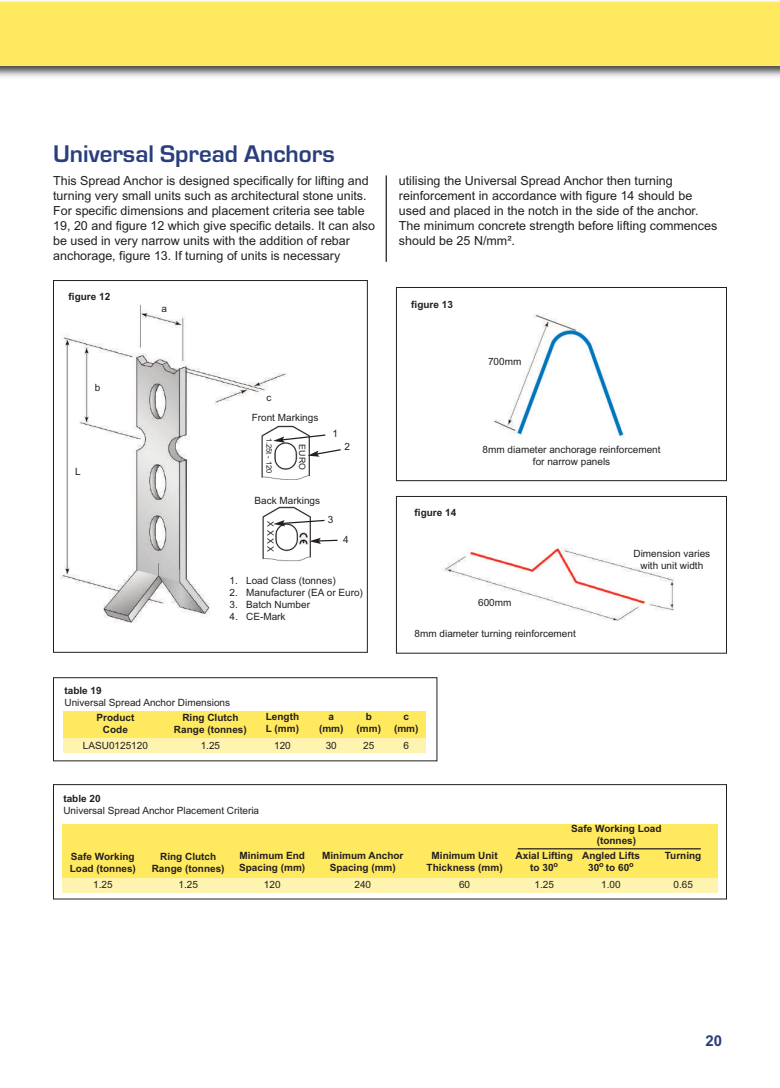
<style>
.page{position:relative;width:780px;height:1088px;background:#fff}
.page>*{position:absolute;margin:0;border:0;box-sizing:border-box;transform-origin:0 0}
.t1{font:700 25px "Eurostile";color:#293e7c}
.t2{font:700 15px "Arial";color:#293e7c}
.t3{font:12.5px/15px "Arial";color:#231f20}
.t4{font:10px/12px "Arial";color:#231f20;text-align:center}
.t5{font:700 10px/12px "Arial";color:#231f20;text-align:center}
.t6{font:8.75px "Arial";letter-spacing:.14em;color:#231f20}
.t7{font:7.5px "Arial";color:#231f20}
</style>
<div class="page">
<div style="left:53px;top:677px;width:384px;height:84px;border:1px solid #231f20"></div>
<div style="left:396px;top:496px;width:330px;height:157px;border:1px solid #231f20"></div>
<div style="left:396px;top:287px;width:330px;height:194px;border:1px solid #231f20"></div>
<div style="left:53px;top:280px;width:314px;height:373px;border:1px solid #231f20"></div>
<img style="left:0;top:1px;width:780px;height:76px">
<div style="left:0;top:2px;width:780px;height:64px;background:#ffe95f"></div>
<hr style="left:385px;top:175px;width:2px;height:87px;background:#231f20">
<img style="left:61px;top:304px;width:225px;height:319px">
<img style="left:443px;top:548px;width:231px;height:73px">
<img style="left:494px;top:314px;width:130px;height:123px">
<div style="left:63px;top:712px;width:105px;height:27px;background:#ffe95f"></div>
<div style="left:168px;top:712px;width:85px;height:27px;background:#ffe95f"></div>
<div style="left:253px;top:712px;width:59px;height:27px;background:#ffe95f"></div>
<div style="left:312px;top:712px;width:38px;height:27px;background:#ffe95f"></div>
<div style="left:350px;top:712px;width:37px;height:27px;background:#ffe95f"></div>
<div style="left:387px;top:712px;width:38px;height:27px;background:#ffe95f"></div>
<div style="left:63px;top:739px;width:105px;height:14px;background:#fff3b0"></div>
<div style="left:168px;top:739px;width:85px;height:14px;background:#fff3b0"></div>
<div style="left:253px;top:739px;width:59px;height:14px;background:#fff3b0"></div>
<div style="left:312px;top:739px;width:38px;height:14px;background:#fff3b0"></div>
<div style="left:350px;top:739px;width:37px;height:14px;background:#fff3b0"></div>
<div style="left:387px;top:739px;width:38px;height:14px;background:#fff3b0"></div>
<div style="left:53px;top:784px;width:673px;height:115px;border:1px solid #231f20"></div>
<div style="left:63px;top:824px;width:80px;height:26px;background:#ffe95f"></div>
<div style="left:143px;top:824px;width:90px;height:26px;background:#ffe95f"></div>
<div style="left:233px;top:824px;width:78px;height:26px;background:#ffe95f"></div>
<div style="left:311px;top:824px;width:103px;height:26px;background:#ffe95f"></div>
<div style="left:414px;top:824px;width:101px;height:26px;background:#ffe95f"></div>
<div style="left:515px;top:824px;width:202px;height:26px;background:#ffe95f"></div>
<div style="left:63px;top:850px;width:80px;height:28px;background:#ffe95f"></div>
<div style="left:143px;top:850px;width:90px;height:28px;background:#ffe95f"></div>
<div style="left:233px;top:850px;width:78px;height:28px;background:#ffe95f"></div>
<div style="left:311px;top:850px;width:103px;height:28px;background:#ffe95f"></div>
<div style="left:414px;top:850px;width:101px;height:28px;background:#ffe95f"></div>
<div style="left:515px;top:850px;width:58px;height:28px;background:#ffe95f"></div>
<div style="left:573px;top:850px;width:75px;height:28px;background:#ffe95f"></div>
<div style="left:648px;top:850px;width:69px;height:28px;background:#ffe95f"></div>
<div style="left:63px;top:878px;width:80px;height:14px;background:#fff3b0"></div>
<div style="left:143px;top:878px;width:90px;height:14px;background:#fff3b0"></div>
<div style="left:233px;top:878px;width:78px;height:14px;background:#fff3b0"></div>
<div style="left:311px;top:878px;width:103px;height:14px;background:#fff3b0"></div>
<div style="left:414px;top:878px;width:101px;height:14px;background:#fff3b0"></div>
<div style="left:515px;top:878px;width:58px;height:14px;background:#fff3b0"></div>
<div style="left:573px;top:878px;width:75px;height:14px;background:#fff3b0"></div>
<div style="left:648px;top:878px;width:69px;height:14px;background:#fff3b0"></div>
<hr style="left:518px;top:848px;width:182px;height:1px;background:#231f20">
<div style="left:232px;top:502px;width:84px;height:89px;background:#fff"></div>
<img style="left:262px;top:506px;width:49px;height:56px">
<div style="left:231px;top:421px;width:84px;height:63px;background:#fff"></div>
<img style="left:261px;top:425px;width:49px;height:55px">
<div style="left:299px;top:524px;width:9px;height:29px;background:#fff"></div>
<svg style="left:273px;top:434px;width:68px;height:23px"></svg>
<svg style="left:299px;top:533px;width:39px;height:12px"></svg>
<svg style="left:273px;top:519px;width:52px;height:7px"></svg>
<h1 class="t1" style="left:53px;top:139px;width:283px">Universal Spread Anchors</h1>
<p class="t3" style="left:53px;top:173px;width:323px">This Spread Anchor is designed specifically for lifting and turning very small units such as architectural stone units.<br>For specific dimensions and placement criteria see table 19, 20 and figure 12 which give specific details. It can also be used in very narrow units with the addition of rebar anchorage, figure 13. If turning of units is necessary</p>
<p class="t3" style="left:399px;top:173px;width:320px">utilising the Universal Spread Anchor then turning reinforcement in accordance with figure 14 should be used and placed in the notch in the side of the anchor.<br>The minimum concrete strength before lifting commences should be 25 N/mm².</p>
<p class="t5" style="left:69px;top:290px;width:43px">figure 12</p>
<p class="t5" style="left:411px;top:298px;width:43px">figure 13</p>
<p class="t4" style="left:161px;top:303px;width:7px">a</p>
<p class="t4" style="left:95px;top:382px;width:7px">b</p>
<p class="t4" style="left:75px;top:465px;width:7px">L</p>
<p class="t4" style="left:266px;top:392px;width:6px">c</p>
<p class="t4" style="left:252px;top:412px;width:68px">Front Markings</p>
<p class="t7" style="left:273px;top:438px;width:37px;rotate:90deg">1.25t - 120</p>
<p class="t6" style="left:307px;top:444px;width:27px;rotate:90deg">EURO</p>
<p class="t4" style="left:332px;top:427px;width:7px">1</p>
<p class="t4" style="left:344px;top:441px;width:7px">2</p>
<p class="t4" style="left:254px;top:494px;width:67px">Back Markings</p>
<p class="t6" style="left:276px;top:521px;width:32px;rotate:90deg">XXXX</p>
<p class="t4" style="left:328px;top:513px;width:7px">3</p>
<p class="t4" style="left:343px;top:533px;width:7px">4</p>
<p class="t4" style="left:229px;top:574px;width:108px">1. Load Class (tonnes)</p>
<p class="t4" style="left:229px;top:586px;width:135px">2. Manufacturer (EA or Euro)</p>
<p class="t4" style="left:229px;top:598px;width:82px">3. Batch Number</p>
<p class="t4" style="left:229px;top:610px;width:58px">4. CE-Mark</p>
<p class="t5" style="left:64px;top:684px;width:39px">table 19</p>
<p class="t4" style="left:64px;top:696px;width:167px">Universal Spread Anchor Dimensions</p>
<p class="t4" style="left:488px;top:356px;width:35px">700mm</p>
<p class="t5" style="left:414px;top:506px;width:43px">figure 14</p>
<p class="t4" style="left:482px;top:444px;width:179px">8mm diameter anchorage reinforcement for narrow panels</p>
<p class="t4" style="left:633px;top:547px;width:78px">Dimension varies with unit width</p>
<p class="t4" style="left:478px;top:597px;width:35px">600mm</p>
<p class="t4" style="left:414px;top:627px;width:163px">8mm diameter turning reinforcement</p>
<p class="t5" style="left:96px;top:712px;width:39px">Product<br>Code</p>
<p class="t5" style="left:174px;top:712px;width:74px">Ring Clutch<br>Range (tonnes)</p>
<p class="t5" style="left:266px;top:711px;width:35px;text-align:left">Length<br>L (mm)</p>
<p class="t5" style="left:319px;top:711px;width:26px">a (mm)</p>
<p class="t5" style="left:356px;top:711px;width:26px">b (mm)</p>
<p class="t5" style="left:394px;top:711px;width:26px">c (mm)</p>
<p class="t4" style="left:83px;top:739px;width:67px">LASU0125120</p>
<p class="t4" style="left:201px;top:739px;width:21px">1.25</p>
<p class="t4" style="left:274px;top:739px;width:18px">120</p>
<p class="t4" style="left:326px;top:739px;width:13px">30</p>
<p class="t4" style="left:363px;top:739px;width:13px">25</p>
<p class="t4" style="left:403px;top:739px;width:7px">6</p>
<p class="t5" style="left:63px;top:793px;width:39px">table 20</p>
<p class="t4" style="left:63px;top:805px;width:197px">Universal Spread Anchor Placement Criteria</p>
<p class="t5" style="left:571px;top:823px;width:92px">Safe Working Load (tonnes)</p>
<p class="t5" style="left:70px;top:851px;width:68px;text-align:left">Safe Working<br>Load (tonnes)</p>
<p class="t5" style="left:152px;top:851px;width:74px">Ring Clutch<br>Range (tonnes)</p>
<p class="t5" style="left:239px;top:850px;width:68px;text-align:left">Minimum End<br>Spacing (mm)</p>
<p class="t5" style="left:322px;top:850px;width:83px">Minimum Anchor<br>Spacing (mm)</p>
<p class="t5" style="left:426px;top:850px;width:78px">Minimum Unit<br>Thickness (mm)</p>
<p class="t5" style="left:515px;top:850px;width:59px">Axial Lifting to 30<sup>o</sup></p>
<p class="t5" style="left:582px;top:850px;width:59px">Angled Lifts<br>30<sup>o</sup> to 60<sup>o</sup></p>
<p class="t5" style="left:665px;top:850px;width:38px">Turning</p>
<p class="t4" style="left:93px;top:879px;width:21px">1.25</p>
<p class="t4" style="left:178px;top:879px;width:21px">1.25</p>
<p class="t4" style="left:264px;top:879px;width:18px">120</p>
<p class="t4" style="left:354px;top:879px;width:18px">240</p>
<p class="t4" style="left:459px;top:879px;width:13px">60</p>
<p class="t4" style="left:534px;top:879px;width:21px">1.25</p>
<p class="t4" style="left:601px;top:879px;width:21px">1.00</p>
<p class="t4" style="left:673px;top:879px;width:21px">0.65</p>
<p class="t2" style="left:705px;top:1032px;width:18px">20</p>
</div>
